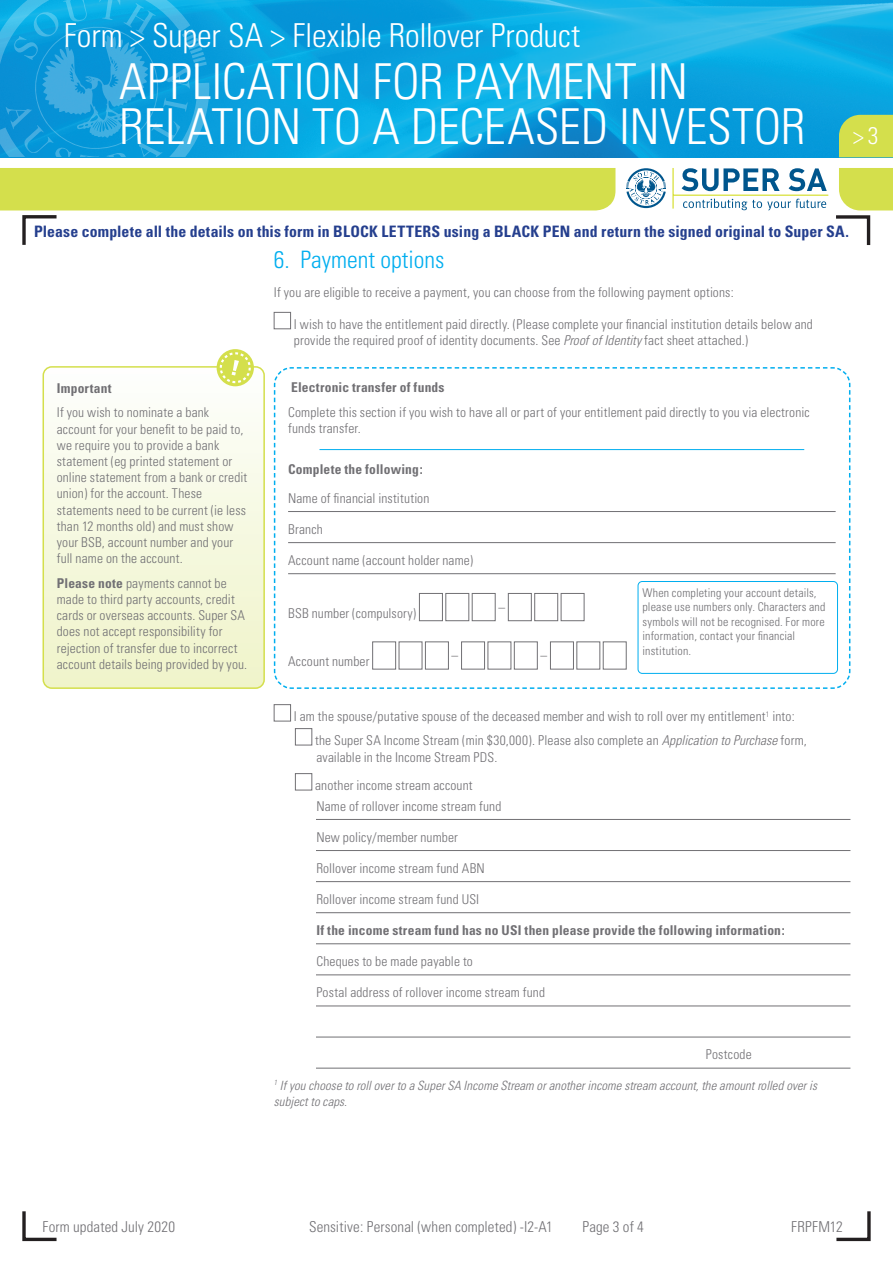
<style>
.page{position:relative;width:893px;height:1263px;background:#fff}
.page>*{position:absolute;margin:0;border:0;box-sizing:border-box;transform-origin:0 0}
.t1{font:300 condensed 49.5px/44.2px "Univers";letter-spacing:-.005em;color:#fff}
.t2{font:300 condensed 33px "Univers";letter-spacing:-.005em;color:#fff}
.Blue_Numbered_Headin{font:300 condensed 24px "Univers";color:#00aeef}
.t3{font:300 condensed 24px "Univers";color:#fff}
.t4{font:700 condensed 15.75px "Univers";letter-spacing:.005em;color:#253f8e}
.t5{font:300 condensed 15px "Univers";letter-spacing:.01em;color:#717074}
.Checkbox{font:300 condensed 13.5px/16.2px "Univers";letter-spacing:.01em;color:#717074}
.Question_Text_-_Less{font:300 condensed 13.5px/16.2px "Univers";letter-spacing:.01em;color:#717074}
.Checkbox_Last_Line{font:300 condensed 13.5px/16.2px "Univers";letter-spacing:.01em;color:#717074}
.Question_Underline{font:300 condensed 13.5px "Univers";letter-spacing:.01em;color:#717074}
.Question_Text{font:300 condensed 13.5px "Univers";letter-spacing:.01em;color:#717074}
.Question_Underline-2{font:700 condensed 13.5px "Univers";letter-spacing:.015em;color:#717074}
.Bold_Heading{font:700 condensed 13.5px "Univers";letter-spacing:.015em;color:#717074}
.Checkbox_Last_Line-2{font:700 condensed 13.5px "Univers";letter-spacing:.015em;color:#717074}
.Question_Text_-_Less-2{font:700 condensed 13.5px "Univers";letter-spacing:.02em;color:#717074}
.Checkbox-2{font:italic 300 condensed 12.75px/16.2px "Univers";letter-spacing:.01em;color:#717074}
.Question_Text_-_Less-3{font:300 condensed 12px/14.4px "Univers";letter-spacing:.015em;color:#717074}
.s1{font-style:italic}
.s2{font-weight:700}
</style>
<div class="page">
<svg style="left:836px;top:1211px;width:35px;height:31px"></svg>
<svg style="left:22px;top:1211px;width:35px;height:31px"></svg>
<img style="left:212px;top:0;width:681px;height:157px">
<div style="left:839px;top:115px;width:54px;height:42px;background:#d4df4c"></div>
<svg style="left:836px;top:168px;width:57px;height:77px"></svg>
<svg style="left:0;top:168px;width:615px;height:77px"></svg>
<svg style="left:682px;top:168px;width:98px;height:23px"></svg>
<svg style="left:789px;top:168px;width:38px;height:23px"></svg>
<svg style="left:683px;top:199px;width:143px;height:11px"></svg>
<hr style="left:672px;top:168px;width:2px;height:41px;background:#d8e039">
<hr style="left:673px;top:195px;width:155px;height:1px;background:#d8e039">
<svg style="left:626px;top:168px;width:40px;height:40px"></svg>
<svg style="left:0;top:0;width:212px;height:157px;background:#17a1dc"></svg>
<hr style="left:274px;top:819px;width:576px;height:1px;background:#717074">
<hr style="left:274px;top:850px;width:576px;height:1px;background:#717074">
<hr style="left:274px;top:881px;width:576px;height:1px;background:#717074">
<hr style="left:274px;top:912px;width:576px;height:1px;background:#717074">
<hr style="left:274px;top:943px;width:576px;height:1px;background:#717074">
<hr style="left:274px;top:975px;width:576px;height:1px;background:#717074">
<hr style="left:274px;top:1006px;width:576px;height:1px;background:#717074">
<hr style="left:274px;top:1037px;width:576px;height:1px;background:#717074">
<hr style="left:274px;top:1068px;width:576px;height:1px;background:#717074">
<div style="left:274px;top:312px;width:17px;height:17px;background:#fff;border:1px solid #717074"></div>
<svg style="left:273px;top:367px;width:578px;height:322px"></svg>
<div style="left:274px;top:704px;width:17px;height:17px;background:#fff;border:1px solid #717074"></div>
<div style="left:295px;top:728px;width:17px;height:17px;background:#fff;border:1px solid #717074"></div>
<div style="left:295px;top:773px;width:17px;height:17px;background:#fff;border:1px solid #717074"></div>
<div style="left:638px;top:581px;width:199px;height:92px;background:#fff;border-radius:4px"></div>
<div style="left:638px;top:581px;width:200px;height:93px;border:1px solid #00aeef;border-radius:4px"></div>
<svg style="left:43px;top:367px;width:219px;height:321px"></svg>
<div style="left:43px;top:366px;width:222px;height:323px;border:2px solid #d4df4c;border-radius:9px"></div>
<div style="left:217px;top:349px;width:37px;height:37px;background:#d4df4c;border-radius:50%"></div>
<svg style="left:220px;top:352px;width:31px;height:31px"></svg>
<div style="left:260px;top:802px;width:55px;height:270px;background:#fff"></div>
<h2 class="t2" style="left:64px;top:16px;width:518px">Form &gt; Super SA &gt; Flexible Rollover Product</h2>
<h1 class="t1" style="left:119px;top:60px;width:688px">APPLICATION FOR PAYMENT IN<br>RELATION TO A DECEASED INVESTOR</h1>
<h3 class="t3" style="left:853px;top:121px;width:27px">&gt;3</h3>
<p class="t4" style="left:34px;top:222px;width:816px">Please complete all the details on this form in BLOCK LETTERS using a BLACK PEN and return the signed original to Super SA.</p>
<p class="Blue_Numbered_Headin" style="left:274px;top:245px;width:172px">6. Payment options</p>
<p class="Question_Text" style="left:274px;top:284px;width:462px">If you are eligible to receive a payment, you can choose from the following payment options:</p>
<p class="Checkbox" style="left:294px;top:316px;width:521px">I wish to have the entitlement paid directly. (Please complete your financial institution details below and provide the required proof of identity documents. See <span class="s1">Proof of Identity</span> fact sheet attached.)</p>
<p class="Bold_Heading" style="left:291px;top:379px;width:155px">Electronic transfer of funds</p>
<p class="Checkbox_Last_Line" style="left:288px;top:404px;width:523px">Complete this section if you wish to have all or part of your entitlement paid directly to you via electronic funds transfer.</p>
<p class="Checkbox_Last_Line-2" style="left:288px;top:461px;width:136px">Complete the following:</p>
<p class="Question_Underline" style="left:288px;top:490px;width:143px">Name of financial institution</p>
<p class="Question_Underline" style="left:288px;top:521px;width:36px">Branch</p>
<p class="Question_Underline" style="left:288px;top:552px;width:187px">Account name (account holder name)</p>
<p class="Question_Text_-_Less-2" style="left:57px;top:380px;width:56px">Important</p>
<p class="Question_Text_-_Less" style="left:57px;top:404px;width:192px">If you wish to nominate a bank account for your benefit to be paid to, we require you to provide a bank statement (eg printed statement or online statement from a bank or credit union) for the account. These statements need to be current (ie less than 12 months old) and must show your BSB, account number and your full name on the account.</p>
<p class="Checkbox_Last_Line" style="left:57px;top:575px;width:192px"><span class="s2">Please note</span> payments cannot be made to third party accounts, credit cards or overseas accounts. Super SA does not accept responsibility for rejection of transfer due to incorrect account details being provided by you.</p>
<p class="Question_Text_-_Less-3" style="left:642px;top:585px;width:184px">When completing your account details, please use numbers only. Characters and symbols will not be recognised. For more information, contact your financial institution.</p>
<p class="Question_Text_-_Less" style="left:288px;top:605px;width:130px">BSB number (compulsory)</p>
<p class="Question_Text_-_Less" style="left:498px;top:599px;width:8px">–</p>
<p class="Question_Text" style="left:288px;top:653px;width:83px">Account number</p>
<p class="Question_Text" style="left:452px;top:647px;width:8px">–</p>
<p class="Question_Text" style="left:540px;top:647px;width:8px">–</p>
<p class="Checkbox" style="left:294px;top:708px;width:503px">I am the spouse/putative spouse of the deceased member and wish to roll over my entitlement<sup>1</sup> into:</p>
<p class="Checkbox" style="left:315px;top:732px;width:493px">the Super SA Income Stream (min $30,000). Please also complete an <span class="s1">Application to Purchase</span> form, available in the Income Stream PDS.</p>
<p class="Checkbox" style="left:315px;top:777px;width:159px">another income stream account</p>
<p class="Question_Underline" style="left:316px;top:798px;width:186px">Name of rollover income stream fund</p>
<p class="Question_Underline" style="left:316px;top:829px;width:143px">New policy/member number</p>
<p class="Question_Underline" style="left:316px;top:860px;width:170px">Rollover income stream fund ABN</p>
<p class="Question_Underline" style="left:316px;top:891px;width:164px">Rollover income stream fund USI</p>
<p class="Question_Underline-2" style="left:316px;top:922px;width:470px">If the income stream fund has no USI then please provide the following information:</p>
<p class="Question_Underline" style="left:316px;top:953px;width:158px">Cheques to be made payable to</p>
<p class="Question_Underline" style="left:316px;top:984px;width:230px">Postal address of rollover income stream fund</p>
<p class="Question_Underline" style="left:706px;top:1046px;width:47px">Postcode</p>
<p class="Checkbox-2" style="left:274px;top:1077px;width:545px"><sup>1</sup> If you choose to roll over to a Super SA Income Stream or another income stream account, the amount rolled over is subject to caps.</p>
<p class="t5" style="left:43px;top:1218px;width:134px">Form updated July 2020</p>
<p class="t5" style="left:309px;top:1218px;width:245px">Sensitive: Personal (when completed) -I2-A1</p>
<p class="t5" style="left:583px;top:1218px;width:63px">Page 3 of 4</p>
<p class="t5" style="left:791px;top:1218px;width:53px">FRPFM12</p>
</div>
